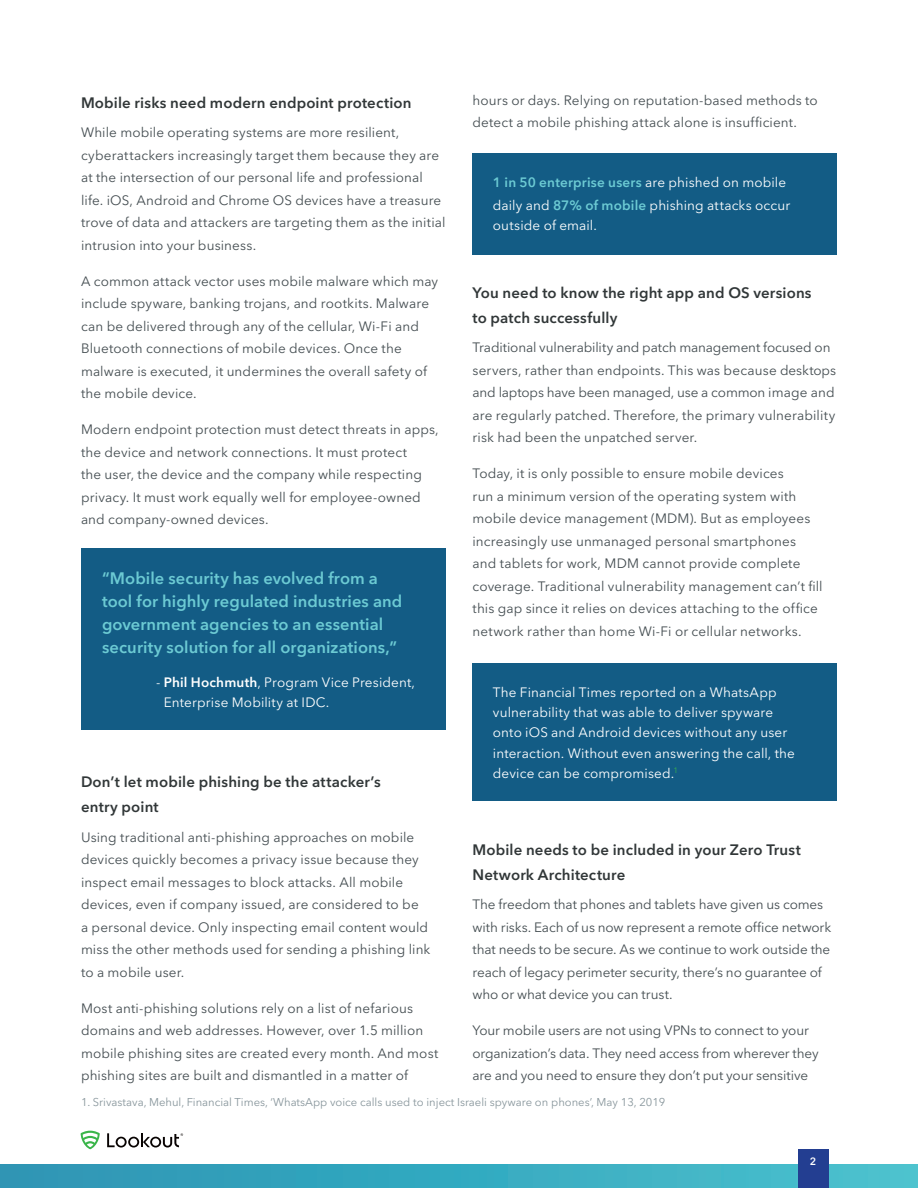
<style>
.page{position:relative;width:918px;height:1188px;background:#fff}
.page>*{position:absolute;margin:0;border:0;box-sizing:border-box;transform-origin:0 0}
.SideNote_BodyCopy_wh{font:600 16.5px/23.2px "Avenir Next LT Pro";letter-spacing:.005em;color:#6ccad3}
.Headline{font:600 15px/25.5px "Avenir Next LT Pro";letter-spacing:.01em;color:#313738}
.BodyCopy{font:13.5px/22.5px "Avenir Next LT Pro";letter-spacing:.01em;color:#444d51}
.BodyCopy-2{font:13.5px/22.5px "Avenir Next LT Pro";letter-spacing:-.01em;color:#444d51}
.SideNote_BodyCopy_wh-2{font:13.5px/20.2px "Avenir Next LT Pro";letter-spacing:.01em;color:#fff}
.Footnote{font:11.25px "Avenir Next LT Pro";color:#88969c}
.t1{font:600 10.5px "Avenir Next LT Pro";color:#fff}
.s1{font-weight:600}
.s2{font-weight:600;color:#6ccad3}
</style>
<div class="page">
<div style="left:0;top:1165px;width:918px;height:23px;background:linear-gradient(to right,#2a94b4,#49c1cd)"></div>
<div style="left:798px;top:1150px;width:30px;height:38px;background:#233e91"></div>
<svg style="left:81px;top:1131px;width:19px;height:18px"></svg>
<svg style="left:107px;top:1133px;width:76px;height:15px"></svg>
<div style="left:473px;top:153px;width:364px;height:101px;background:#135c85"></div>
<div style="left:473px;top:664px;width:364px;height:137px;background:#135c85"></div>
<div style="left:82px;top:549px;width:364px;height:181px;background:#135c85"></div>
<p class="Headline" style="left:81px;top:90px;width:332px">Mobile risks need modern endpoint protection</p>
<p class="BodyCopy" style="left:81px;top:121px;width:366px">While mobile operating systems are more resilient, cyberattackers increasingly target them because they are at the intersection of our personal life and professional life. iOS, Android and Chrome OS devices have a treasure trove of data and attackers are targeting them as the initial intrusion into your business.</p>
<p class="BodyCopy" style="left:81px;top:270px;width:359px">A common attack vector uses mobile malware which may include spyware, banking trojans, and rootkits. Malware can be delivered through any of the cellular, Wi-Fi and Bluetooth connections of mobile devices. Once the malware is executed, it undermines the overall safety of the mobile device.</p>
<p class="BodyCopy" style="left:81px;top:418px;width:359px">Modern endpoint protection must detect threats in apps, the device and network connections. It must protect<br>the user, the device and the company while respecting privacy. It must work equally well for employee-owned and company-owned devices.</p>
<p class="SideNote_BodyCopy_wh" style="left:102px;top:566px;width:302px">“Mobile security has evolved from a tool for highly regulated industries and government agencies to an essential security solution for all organizations,”</p>
<p class="SideNote_BodyCopy_wh-2" style="left:164px;top:672px;width:253px;text-indent:-8px">- <span class="s1">Phil Hochmuth</span>, Program Vice President,<br>Enterprise Mobility at IDC.</p>
<p class="Headline" style="left:81px;top:769px;width:301px">Don’t let mobile phishing be the attacker’s entry point</p>
<p class="BodyCopy" style="left:81px;top:826px;width:351px">Using traditional anti-phishing approaches on mobile devices quickly becomes a privacy issue because they inspect email messages to block attacks. All mobile devices, even if company issued, are considered to be<br>a personal device. Only inspecting email content would miss the other methods used for sending a phishing link to a mobile user.</p>
<p class="BodyCopy" style="left:81px;top:997px;width:359px">Most anti-phishing solutions rely on a list of nefarious domains and web addresses. However, over 1.5 million mobile phishing sites are created every month. And most phishing sites are built and dismantled in a matter of</p>
<p class="BodyCopy" style="left:472px;top:89px;width:347px">hours or days. Relying on reputation-based methods to detect a mobile phishing attack alone is insufficient.</p>
<p class="SideNote_BodyCopy_wh-2" style="left:493px;top:171px;width:299px;line-height:23.2px"><span class="s2">1 in 50 enterprise users</span> are phished on mobile daily and <span class="s2">87% of mobile</span> phishing attacks occur</p>
<p class="SideNote_BodyCopy_wh-2" style="left:493px;top:216px;width:106px">outside of email.</p>
<p class="Headline" style="left:472px;top:280px;width:341px">You need to know the right app and OS versions to patch successfully</p>
<p class="BodyCopy" style="left:472px;top:336px;width:365px">Traditional vulnerability and patch management focused on servers, rather than endpoints. This was because desktops and laptops have been managed, use a common image and are regularly patched. Therefore, the primary vulnerability risk had been the unpatched server.</p>
<p class="BodyCopy" style="left:472px;top:462px;width:352px">Today, it is only possible to ensure mobile devices<br>run a minimum version of the operating system with mobile device management (MDM). But as employees increasingly use unmanaged personal smartphones and tablets for work, MDM cannot provide complete coverage. Traditional vulnerability management can’t fill this gap since it relies on devices attaching to the office network rather than home Wi-Fi or cellular networks.</p>
<p class="SideNote_BodyCopy_wh-2" style="left:493px;top:682px;width:304px">The Financial Times reported on a WhatsApp vulnerability that was able to deliver spyware onto iOS and Android devices without any user interaction. Without even answering the call, the device can be compromised.<sup>1</sup></p>
<p class="Headline" style="left:472px;top:837px;width:330px">Mobile needs to be included in your Zero Trust<br>Network Architecture</p>
<p class="BodyCopy-2" style="left:472px;top:893px;width:360px">The freedom that phones and tablets have given us comes with risks. Each of us now represent a remote office network that needs to be secure. As we continue to work outside the reach of legacy perimeter security, there’s no guarantee of who or what device you can trust.</p>
<p class="BodyCopy-2" style="left:472px;top:1019px;width:348px">Your mobile users are not using VPNs to connect to your organization’s data. They need access from wherever they are and you need to ensure they don’t put your sensitive</p>
<p class="Footnote" style="left:81px;top:1095px;width:586px">1. Srivastava, Mehul, Financial Times, ‘WhatsApp voice calls used to inject Israeli spyware on phones’, May 13, 2019</p>
<p class="t1" style="left:810px;top:1155px;width:8px">2</p>
</div>
